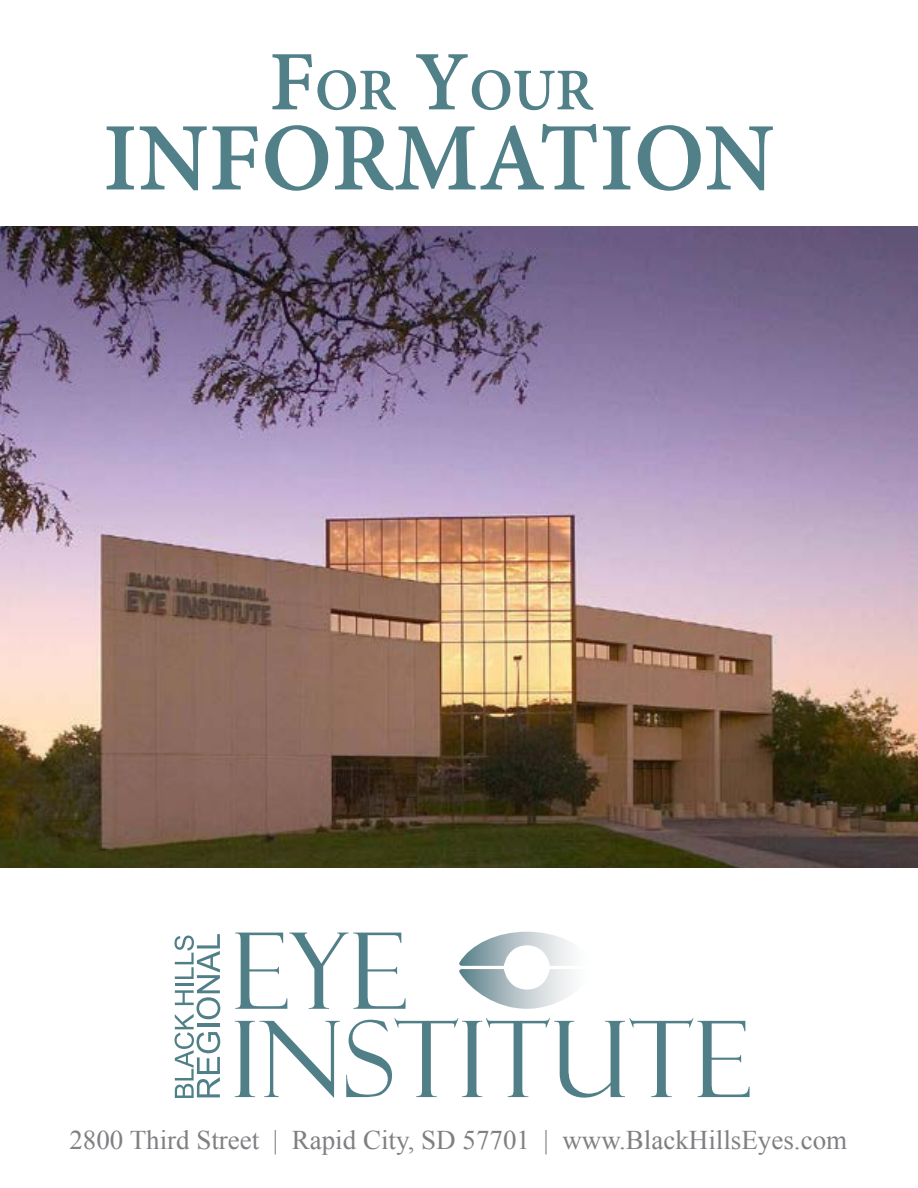
<style>
.page{position:relative;width:918px;height:1188px;background:#fff}
.page>*{position:absolute;margin:0;border:0;box-sizing:border-box;transform-origin:0 0}
.t1{font:700 105px "Adobe Gurmukhi";color:#518089}
.t2{font:700 64.2px "Adobe Gurmukhi";color:#518089}
.t3{font:27px "Times New Roman";color:#807f83}
.s1{font-size:91.8px}
</style>
<div class="page">
<img style="left:0;top:226px;width:918px;height:642px">
<svg style="left:235px;top:933px;width:171px;height:76px"></svg>
<svg style="left:235px;top:1021px;width:105px;height:77px"></svg>
<svg style="left:346px;top:1018px;width:404px;height:80px"></svg>
<svg style="left:175px;top:934px;width:45px;height:164px"></svg>
<svg style="left:459px;top:932px;width:113px;height:77px"></svg>
<h2 class="t2" style="left:269px;top:55px;width:326px"><span class="s1">F</span>OR <span class="s1">Y</span>OUR</h2>
<h1 class="t1" style="left:103px;top:100px;width:673px">INFORMATION</h1>
<p class="t3" style="left:69px;top:1121px;width:779px">2800 Third Street | Rapid City, SD 57701 | www.BlackHillsEyes.com</p>
</div>
